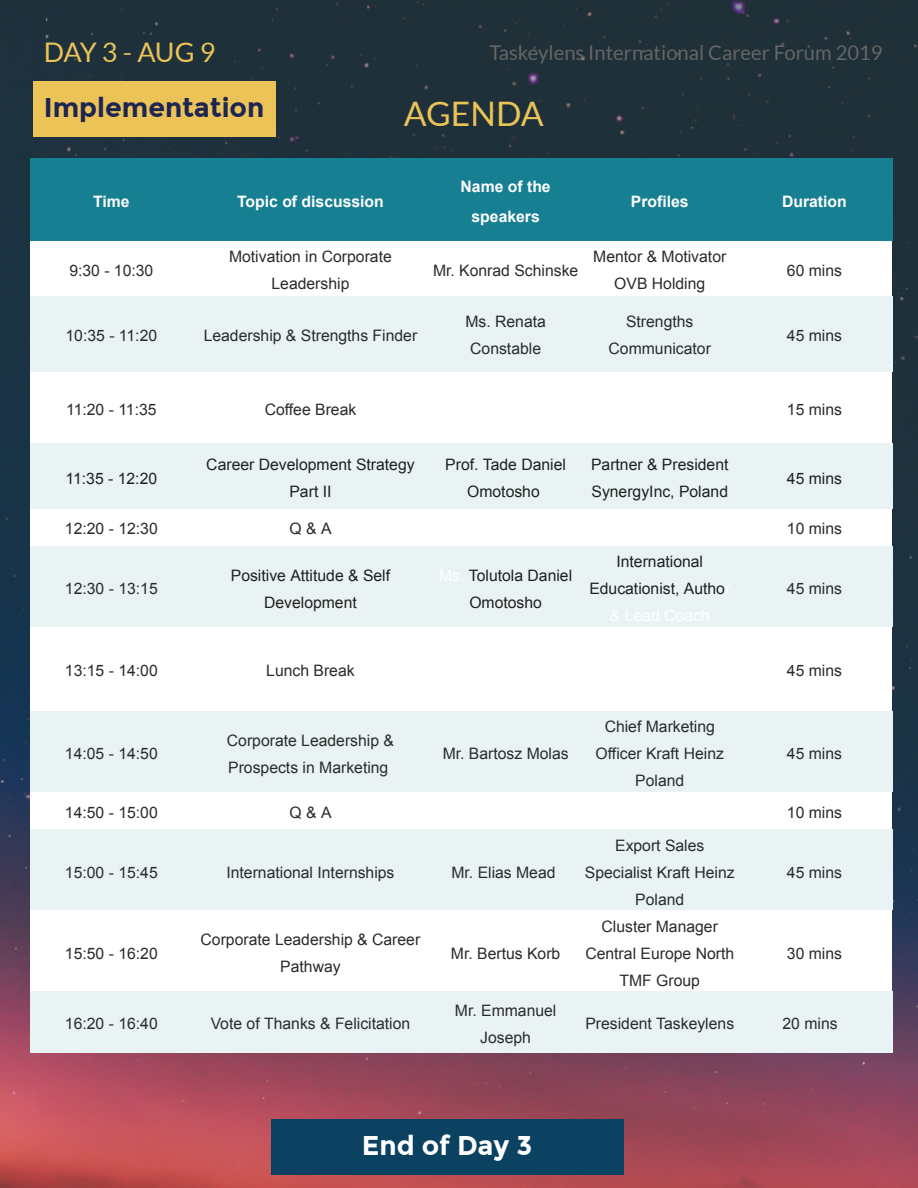
<style>
.page{position:relative;width:918px;height:1188px;background:#fff}
.page>*{position:absolute;margin:0;border:0;box-sizing:border-box;transform-origin:0 0}
.t1{font:33.75px "Lato";color:#ecc357}
.t2{font:700 27px "Montserrat";color:#1d2652}
.t3{font:27px "Lato";letter-spacing:-.025em;color:#ecc357}
.t4{font:700 27px "Montserrat";letter-spacing:-.005em;color:#fff}
.t5{font:20.25px "Lato";color:#666}
.t6{font:15.75px/27px "Arial";color:#2b2b2b;text-align:center}
.t7{font:15.75px/27px "Arial";color:#202020;text-align:center}
.t8{font:700 15.75px/29.2px "Arial";color:#fff;text-align:center}
.s1{color:#fff}
</style>
<div class="page">
<img style="left:0;top:0;width:918px;height:1188px">
<div style="left:30px;top:159px;width:862px;height:894px;background:#fff"></div>
<div style="left:30px;top:159px;width:162px;height:82px;background:#167f92"></div>
<div style="left:192px;top:159px;width:237px;height:82px;background:#167f92"></div>
<div style="left:429px;top:159px;width:154px;height:82px;background:#167f92"></div>
<div style="left:583px;top:159px;width:154px;height:82px;background:#167f92"></div>
<div style="left:737px;top:159px;width:155px;height:82px;background:#167f92"></div>
<div style="left:30px;top:296px;width:162px;height:75px;background:#eaf3f3"></div>
<div style="left:192px;top:296px;width:237px;height:75px;background:#eaf3f3"></div>
<div style="left:429px;top:296px;width:154px;height:75px;background:#eaf3f3"></div>
<div style="left:583px;top:296px;width:154px;height:75px;background:#eaf3f3"></div>
<div style="left:737px;top:296px;width:155px;height:75px;background:#eaf3f3"></div>
<div style="left:30px;top:443px;width:162px;height:65px;background:#eaf3f3"></div>
<div style="left:192px;top:443px;width:237px;height:65px;background:#eaf3f3"></div>
<div style="left:429px;top:443px;width:154px;height:65px;background:#eaf3f3"></div>
<div style="left:583px;top:443px;width:154px;height:65px;background:#eaf3f3"></div>
<div style="left:737px;top:443px;width:155px;height:65px;background:#eaf3f3"></div>
<div style="left:30px;top:546px;width:162px;height:81px;background:#eaf3f3"></div>
<div style="left:192px;top:546px;width:237px;height:81px;background:#eaf3f3"></div>
<div style="left:429px;top:546px;width:154px;height:81px;background:#eaf3f3"></div>
<div style="left:583px;top:546px;width:154px;height:81px;background:#eaf3f3"></div>
<div style="left:737px;top:546px;width:155px;height:81px;background:#eaf3f3"></div>
<div style="left:30px;top:711px;width:162px;height:81px;background:#eaf3f3"></div>
<div style="left:192px;top:711px;width:237px;height:81px;background:#eaf3f3"></div>
<div style="left:429px;top:711px;width:154px;height:81px;background:#eaf3f3"></div>
<div style="left:583px;top:711px;width:154px;height:81px;background:#eaf3f3"></div>
<div style="left:737px;top:711px;width:155px;height:81px;background:#eaf3f3"></div>
<div style="left:30px;top:829px;width:162px;height:81px;background:#eaf3f3"></div>
<div style="left:192px;top:829px;width:237px;height:81px;background:#eaf3f3"></div>
<div style="left:429px;top:829px;width:154px;height:81px;background:#eaf3f3"></div>
<div style="left:583px;top:829px;width:154px;height:81px;background:#eaf3f3"></div>
<div style="left:737px;top:829px;width:155px;height:81px;background:#eaf3f3"></div>
<div style="left:30px;top:991px;width:162px;height:62px;background:#eaf3f3"></div>
<div style="left:192px;top:991px;width:237px;height:62px;background:#eaf3f3"></div>
<div style="left:429px;top:991px;width:154px;height:62px;background:#eaf3f3"></div>
<div style="left:583px;top:991px;width:154px;height:62px;background:#eaf3f3"></div>
<div style="left:737px;top:991px;width:155px;height:62px;background:#eaf3f3"></div>
<div style="left:33px;top:81px;width:243px;height:55px;background:#ecc357"></div>
<div style="left:271px;top:1119px;width:352px;height:55px;background:#0c4261"></div>
<h2 class="t3" style="left:44px;top:37px;width:173px">DAY 3 - AUG 9</h2>
<h2 class="t2" style="left:44px;top:91px;width:222px">Implementation</h2>
<p class="t5" style="left:489px;top:41px;width:395px">Taskeylens International Career Forum 2019</p>
<h1 class="t1" style="left:404px;top:95px;width:141px">AGENDA</h1>
<p class="t8" style="left:93px;top:187px;width:38px">Time</p>
<p class="t8" style="left:237px;top:187px;width:148px">Topic of discussion</p>
<p class="t8" style="left:461px;top:172px;width:92px">Name of the speakers</p>
<p class="t8" style="left:631px;top:187px;width:59px">Profiles</p>
<p class="t8" style="left:782px;top:187px;width:66px">Duration</p>
<p class="t6" style="left:69px;top:257px;width:86px">9:30 - 10:30</p>
<p class="t6" style="left:229px;top:243px;width:164px">Motivation in Corporate<br>Leadership</p>
<p class="t6" style="left:433px;top:257px;width:147px">Mr. Konrad Schinske</p>
<p class="t6" style="left:593px;top:243px;width:135px">Mentor &amp; Motivator<br>OVB Holding</p>
<p class="t6" style="left:787px;top:257px;width:57px">60 mins</p>
<p class="t6" style="left:66px;top:322px;width:93px">10:35 - 11:20</p>
<p class="t6" style="left:204px;top:322px;width:215px">Leadership &amp; Strengths Finder</p>
<p class="t6" style="left:465px;top:308px;width:82px">Ms. Renata<br>Constable</p>
<p class="t6" style="left:609px;top:308px;width:104px">Strengths<br>Communicator</p>
<p class="t6" style="left:787px;top:322px;width:57px">45 mins</p>
<p class="t6" style="left:66px;top:396px;width:92px">11:20 - 11:35</p>
<p class="t6" style="left:265px;top:396px;width:93px">Coffee Break</p>
<p class="t6" style="left:787px;top:396px;width:57px">15 mins</p>
<p class="t7" style="left:66px;top:465px;width:93px">11:35 - 12:20</p>
<p class="t7" style="left:206px;top:451px;width:210px">Career Development Strategy<br>Part II</p>
<p class="t7" style="left:445px;top:451px;width:122px">Prof. Tade Daniel<br>Omotosho</p>
<p class="t7" style="left:591px;top:451px;width:139px;text-align:left">Partner &amp; President<br>SynergyInc, Poland</p>
<p class="t7" style="left:787px;top:465px;width:57px">45 mins</p>
<p class="t6" style="left:65px;top:515px;width:94px">12:20 - 12:30</p>
<p class="t6" style="left:289px;top:515px;width:44px">Q &amp; A</p>
<p class="t6" style="left:787px;top:515px;width:57px">10 mins</p>
<p class="t6" style="left:65px;top:575px;width:94px">12:30 - 13:15</p>
<p class="t7" style="left:231px;top:561px;width:161px">Positive Attitude &amp; Self<br>Development</p>
<p class="t7" style="left:439px;top:561px;width:135px"><span class="s1">Ms.</span> Tolutola Daniel<br>Omotosho</p>
<p class="t7" style="left:589px;top:548px;width:142px">International<br>Educationist, Autho<span class="s1">r</span></p>
<p class="t6" style="left:787px;top:575px;width:57px">45 mins</p>
<p class="t6" style="left:65px;top:657px;width:94px">13:15 - 14:00</p>
<p class="t6" style="left:266px;top:657px;width:90px">Lunch Break</p>
<p class="t6" style="left:787px;top:657px;width:57px">45 mins</p>
<p class="t6" style="left:65px;top:740px;width:94px">14:05 - 14:50</p>
<p class="t6" style="left:227px;top:727px;width:169px;text-align:left">Corporate Leadership &amp;<br>Prospects in Marketing</p>
<p class="t6" style="left:443px;top:740px;width:128px">Mr. Bartosz Molas</p>
<p class="t6" style="left:596px;top:713px;width:130px">Chief Marketing<br>Officer Kraft Heinz<br>Poland</p>
<p class="t6" style="left:787px;top:740px;width:57px">45 mins</p>
<p class="t6" style="left:65px;top:799px;width:94px">14:50 - 15:00</p>
<p class="t6" style="left:289px;top:799px;width:44px">Q &amp; A</p>
<p class="t6" style="left:787px;top:799px;width:57px">10 mins</p>
<p class="t6" style="left:65px;top:858px;width:94px">15:00 - 15:45</p>
<p class="t6" style="left:226px;top:858px;width:170px">International Internships</p>
<p class="t6" style="left:451px;top:858px;width:106px">Mr. Elias Mead</p>
<p class="t6" style="left:65px;top:939px;width:94px">15:50 - 16:20</p>
<p class="t6" style="left:201px;top:926px;width:221px">Corporate Leadership &amp; Career<br>Pathway</p>
<p class="t6" style="left:65px;top:1010px;width:94px">16:20 - 16:40</p>
<p class="t6" style="left:211px;top:1010px;width:201px">Vote of Thanks &amp; Felicitation</p>
<p class="t6" style="left:451px;top:939px;width:111px">Mr. Bertus Korb</p>
<p class="t6" style="left:455px;top:997px;width:103px">Mr. Emmanuel<br>Joseph</p>
<p class="t6" style="left:585px;top:831px;width:151px">Export Sales<br>Specialist Kraft Heinz<br>Poland</p>
<p class="t6" style="left:585px;top:912px;width:150px">Cluster Manager<br>Central Europe North<br>TMF Group</p>
<p class="t6" style="left:787px;top:858px;width:57px">45 mins</p>
<p class="t6" style="left:787px;top:939px;width:57px">30 mins</p>
<p class="t6" style="left:585px;top:1010px;width:150px">President Taskeylens</p>
<p class="t6" style="left:783px;top:1010px;width:57px">20 mins</p>
<h2 class="t4" style="left:362px;top:1130px;width:172px">End of Day 3</h2>
</div>
